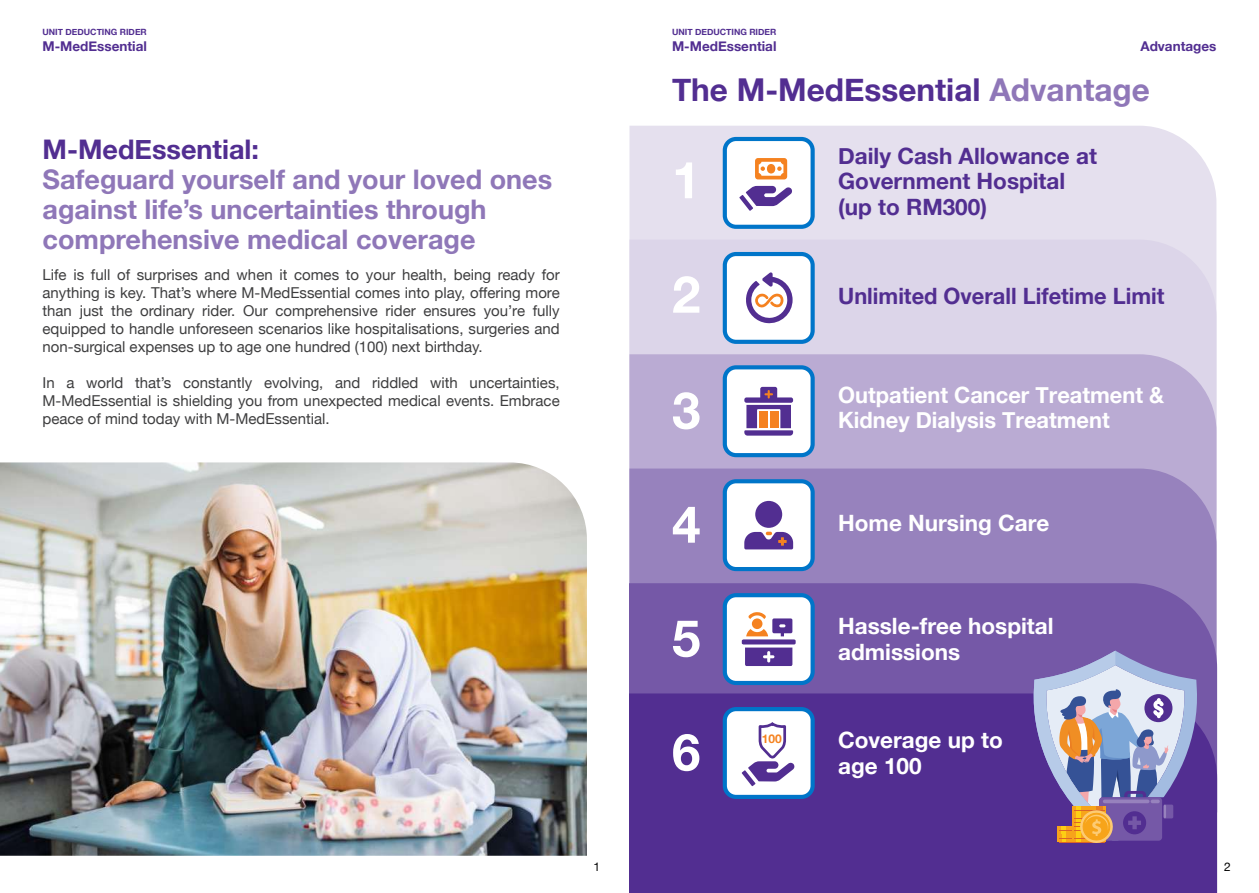
<style>
.page{position:relative;width:1259px;height:893px;background:#fff}
.page>*{position:absolute;margin:0;border:0;box-sizing:border-box;transform-origin:0 0}
.t1{font:700 51.15px "Helvetica Neue";color:#fff}
.t2{font:700 31.5px "Helvetica Neue";color:#522e91}
.t3{font:700 27px/30px "Helvetica Neue";color:#8f77b8}
.t4{font:700 27px "Helvetica Neue";color:#522e91}
.t5{font:700 22.5px "Helvetica Neue";color:#fff}
.t6{font:700 22.5px/25.5px "Helvetica Neue";color:#522e91}
.t7{font:15px/18px "Helvetica Neue";color:#3e3e3f;text-align:justify}
.t8{font:700 13.5px "Helvetica Neue";color:#522e91}
.t9{font:700 12px "Helvetica Neue";color:#f58220}
.t10{font:12px "Helvetica Neue";color:#000}
.t11{font:700 8.7px "Helvetica Neue";color:#522e91}
.s1{color:#8f77b8}
</style>
<div class="page">
<div style="left:629px;top:126px;width:587px;height:114px;background:#e5e0ee"></div>
<div style="left:629px;top:240px;width:587px;height:114px;background:#dcd5e9"></div>
<div style="left:629px;top:354px;width:587px;height:115px;background:#baabd3"></div>
<div style="left:629px;top:469px;width:587px;height:114px;background:#9782bd"></div>
<div style="left:629px;top:583px;width:588px;height:110px;background:#7558a7"></div>
<div style="left:629px;top:693px;width:588px;height:200px;background:#522e91"></div>
<div style="left:725px;top:139px;width:87px;height:88px;background:#fff;border-radius:11px"></div>
<div style="left:723px;top:137px;width:91px;height:92px;border:4px solid #0075c9;border-radius:11px"></div>
<svg style="left:755px;top:158px;width:32px;height:21px"></svg>
<svg style="left:739px;top:186px;width:53px;height:25px"></svg>
<div style="left:725px;top:481px;width:87px;height:88px;background:#fff;border-radius:11px"></div>
<div style="left:723px;top:479px;width:91px;height:92px;border:4px solid #0075c9;border-radius:11px"></div>
<svg style="left:744px;top:501px;width:49px;height:48px"></svg>
<div style="left:725px;top:595px;width:87px;height:88px;background:#fff;border-radius:11px"></div>
<div style="left:723px;top:593px;width:91px;height:92px;border:4px solid #0075c9;border-radius:11px"></div>
<svg style="left:742px;top:612px;width:53px;height:54px"></svg>
<div style="left:725px;top:709px;width:87px;height:88px;background:#fff;border-radius:11px"></div>
<div style="left:723px;top:707px;width:91px;height:92px;border:4px solid #0075c9;border-radius:11px"></div>
<svg style="left:741px;top:722px;width:54px;height:64px"></svg>
<div style="left:725px;top:254px;width:87px;height:88px;background:#fff;border-radius:11px"></div>
<div style="left:723px;top:252px;width:91px;height:92px;border:4px solid #0075c9;border-radius:11px"></div>
<svg style="left:746px;top:272px;width:46px;height:52px"></svg>
<div style="left:725px;top:367px;width:87px;height:88px;background:#fff;border-radius:11px"></div>
<div style="left:723px;top:365px;width:91px;height:92px;border:4px solid #0075c9;border-radius:11px"></div>
<svg style="left:744px;top:387px;width:49px;height:49px"></svg>
<svg style="left:1032px;top:651px;width:166px;height:194px;background:#968bb3"></svg>
<img style="left:0;top:462px;width:587px;height:394px">
<p class="t11" style="left:43px;top:25px;width:106px">UNIT DEDUCTING RIDER</p>
<p class="t8" style="left:43px;top:36px;width:106px">M-MedEssential</p>
<h3 class="t4" style="left:43px;top:128px;width:218px">M-MedEssential:</h3>
<h3 class="t3" style="left:43px;top:165px;width:511px">Safeguard yourself and your loved ones against life’s uncertainties through comprehensive medical coverage</h3>
<p class="t7" style="left:43px;top:266px;width:519px">Life is full of surprises and when it comes to your health, being ready for anything is key. That’s where M-MedEssential comes into play, offering more than just the ordinary rider. Our comprehensive rider ensures you’re fully equipped to handle unforeseen scenarios like hospitalisations, surgeries and non-surgical expenses up to age one hundred (100) next birthday.</p>
<p class="t7" style="left:43px;top:374px;width:519px">In a world that’s constantly evolving, and riddled with uncertainties, M-MedEssential is shielding you from unexpected medical events. Embrace peace of mind today with M-MedEssential.</p>
<p class="t11" style="left:672px;top:25px;width:106px">UNIT DEDUCTING RIDER</p>
<p class="t8" style="left:672px;top:36px;width:106px">M-MedEssential</p>
<p class="t8" style="left:1140px;top:36px;width:78px">Advantages</p>
<h2 class="t2" style="left:672px;top:65px;width:479px">The M-MedEssential <span class="s1">Advantage</span></h2>
<h1 class="t1" style="left:672px;top:140px;width:30px">1</h1>
<h3 class="t6" style="left:838px;top:143px;width:260px">Daily Cash Allowance at<br>Government Hospital (up to RM300)</h3>
<h1 class="t1" style="left:672px;top:254px;width:30px">2</h1>
<h3 class="t6" style="left:838px;top:284px;width:328px">Unlimited Overall Lifetime Limit</h3>
<h1 class="t1" style="left:672px;top:370px;width:30px">3</h1>
<h3 class="t5" style="left:838px;top:377px;width:327px">Outpatient Cancer Treatment &amp;</h3>
<h3 class="t5" style="left:838px;top:403px;width:273px">Kidney Dialysis Treatment</h3>
<h1 class="t1" style="left:672px;top:484px;width:30px">4</h1>
<h3 class="t5" style="left:838px;top:506px;width:213px">Home Nursing Care</h3>
<h1 class="t1" style="left:672px;top:598px;width:30px">5</h1>
<h1 class="t1" style="left:672px;top:712px;width:30px">6</h1>
<p class="t9" style="left:762px;top:729px;width:22px">100</p>
<h3 class="t5" style="left:838px;top:609px;width:217px">Hassle-free hospital</h3>
<h3 class="t5" style="left:838px;top:634px;width:123px">admissions</h3>
<h3 class="t5" style="left:838px;top:722px;width:166px">Coverage up to</h3>
<h3 class="t5" style="left:838px;top:748px;width:85px">age 100</h3>
<p class="t10" style="left:593px;top:858px;width:8px">1</p>
<p class="t10" style="left:1224px;top:858px;width:8px">2</p>
</div>
